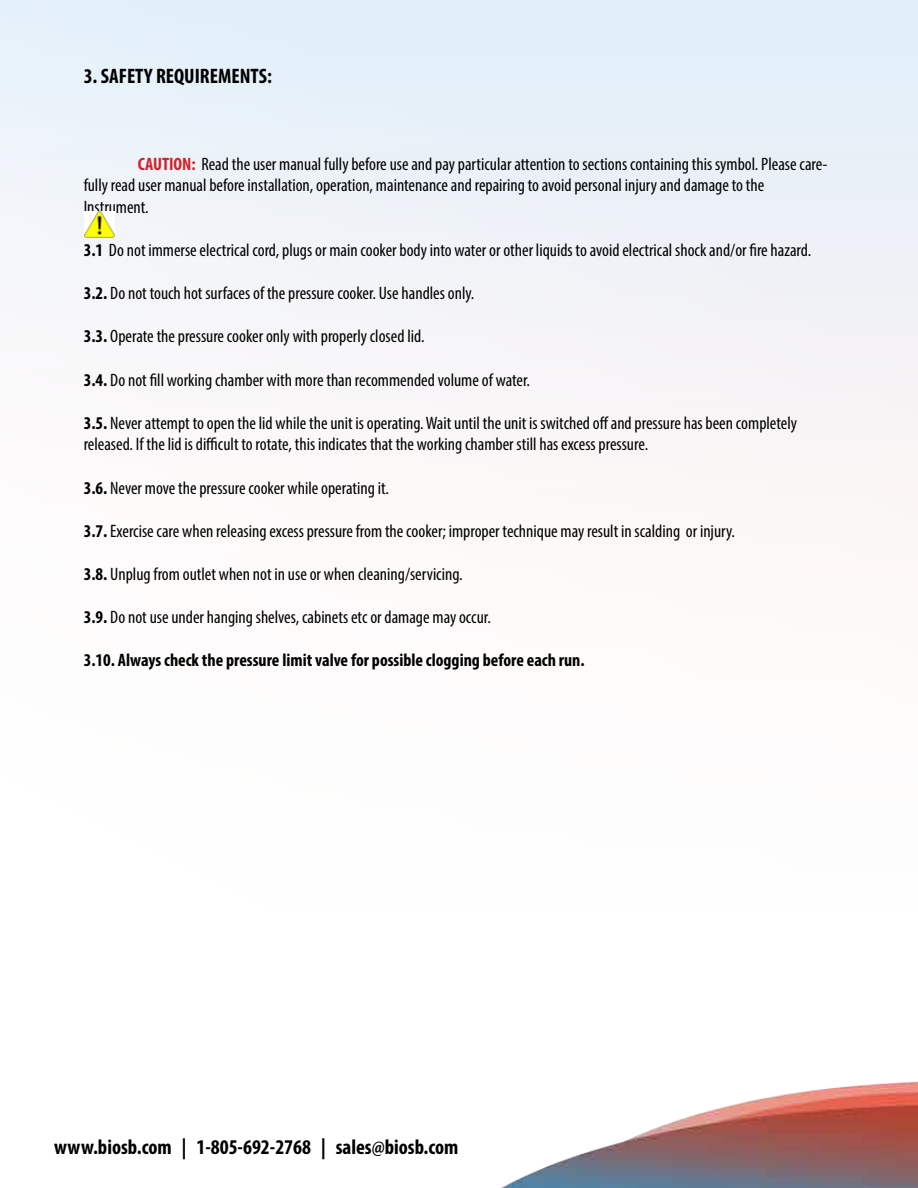
<style>
.page{position:relative;width:918px;height:1188px;background:#fff}
.page>*{position:absolute;margin:0;border:0;box-sizing:border-box;transform-origin:0 0}
.t1{font:700 condensed 21px "Myriad Pro";color:#000}
.t2{font:condensed 18px/21.6px "Myriad Pro";color:#000}
.t3{font:700 condensed 18px "Myriad Pro";color:#000}
.t4{font:700 condensed 18px "Myriad Pro";color:#d2232a}
.s1{font-weight:700;color:#d2232a}
.s2{font-weight:700}
</style>
<div class="page">
<div style="left:0;top:0;width:918px;height:1188px;background:linear-gradient(to bottom,#eaf0f7,#fff)"></div>
<img style="left:448px;top:970px;width:470px;height:218px">
<img style="left:85px;top:211px;width:30px;height:26px">
<p class="t1" style="left:84px;top:63px;width:111px">3. SAFETY REQUIREMENTS</p>
<p class="t1" style="left:267px;top:63px;width:6px">:</p>
<p class="t2" style="left:84px;top:153px;width:745px;text-indent:108px"><span class="s1">:</span> Read the user manual fully before use and pay particular attention to sections containing this symbol. Please care&shy;fully read user manual before installation, operation, maintenance and repairing to avoid personal injury and damage to the<br>Instrument.</p>
<p class="t2" style="left:84px;top:239px;width:729px"><span class="s2">3.1</span> Do not immerse electrical cord, plugs or main cooker body into water or other liquids to avoid electrical shock and/or fire hazard.</p>
<p class="t2" style="left:84px;top:282px;width:392px"><span class="s2">3.2.</span> Do not touch hot surfaces of the pressure cooker. Use handles only.</p>
<p class="t2" style="left:84px;top:325px;width:342px"><span class="s2">3.3.</span> Operate the pressure cooker only with properly closed lid.</p>
<p class="t2" style="left:84px;top:369px;width:448px"><span class="s2">3.4.</span> Do not fill working chamber with more than recommended volume of water.</p>
<p class="t2" style="left:84px;top:412px;width:715px"><span class="s2">3.5.</span> Never attempt to open the lid while the unit is operating. Wait until the unit is switched off and pressure has been completely released. If the lid is difficult to rotate, this indicates that the working chamber still has excess pressure.</p>
<p class="t2" style="left:84px;top:477px;width:307px"><span class="s2">3.6.</span> Never move the pressure cooker while operating it.</p>
<p class="t2" style="left:84px;top:520px;width:653px"><span class="s2">3.7.</span> Exercise care when releasing excess pressure from the cooker; improper technique may result in scalding or injury.</p>
<p class="t2" style="left:84px;top:563px;width:380px"><span class="s2">3.8.</span> Unplug from outlet when not in use or when cleaning/servicing.</p>
<p class="t2" style="left:84px;top:606px;width:409px"><span class="s2">3.9.</span> Do not use under hanging shelves, cabinets etc or damage may occur.</p>
<p class="t3" style="left:84px;top:649px;width:503px">3.10. Always check the pressure limit valve for possible clogging before each run.</p>
<p class="t4" style="left:138px;top:152px;width:9px">CAUTION</p>
<p class="t1" style="left:54px;top:1134px;width:406px">www.biosb.com | 1-805-692-2768 | sales@biosb.com</p>
</div>
